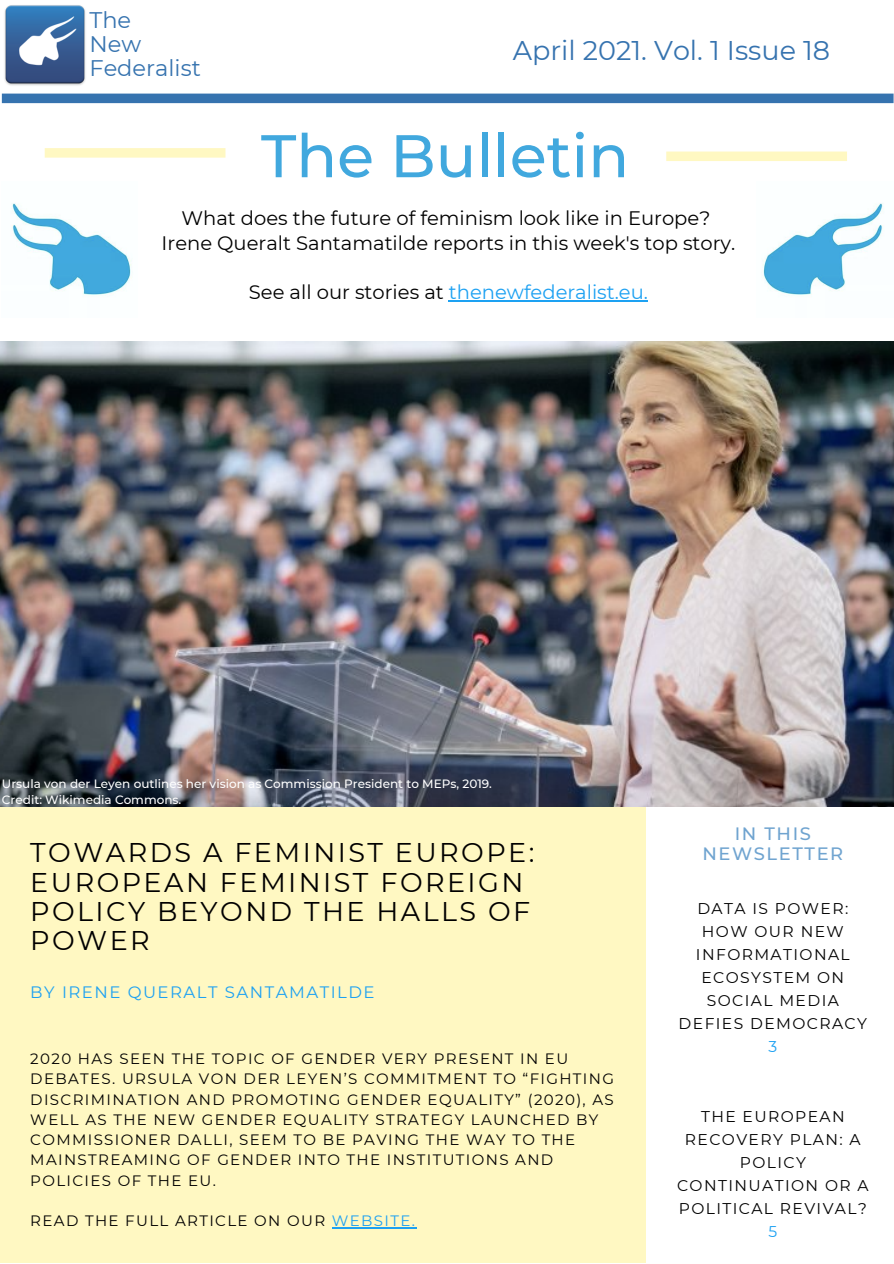
<style>
.page{position:relative;width:894px;height:1264px;background:#fff}
.page>*{position:absolute;margin:0;border:0;box-sizing:border-box;transform-origin:0 0}
.t1{font:500 60px "Montserrat";color:#41a8de}
.t2{font:27px/29.2px "Montserrat";letter-spacing:.09em;color:#000}
.t3{font:27px "Montserrat";color:#3673af}
.t4{font:22.5px "Montserrat";color:#3673af}
.t5{font:19.5px "Montserrat";color:#000}
.t6{font:19.5px "Montserrat";color:#1da1f2}
.t7{font:500 17.85px/19.8px "Montserrat";letter-spacing:.09em;color:#70a4d0;text-align:center}
.t8{font:16.5px "Montserrat";letter-spacing:.09em;color:#1da1f2}
.t9{font:15.6px/23.1px "Montserrat";letter-spacing:.09em;color:#000;text-align:center}
.t10{font:15.6px "Montserrat";color:#1da1f2}
.t11{font:15px/20.2px "Montserrat";letter-spacing:.09em;color:#000}
.t12{font:500 12px "Montserrat";color:#fff}
.s1{color:#000}
.s2{color:#1da1f2}
</style>
<div class="page">
<div style="left:0;top:692px;width:645px;height:570px;background:#fff8c2"></div>
<img style="left:4px;top:5px;width:82px;height:81px">
<div style="left:2px;top:94px;width:891px;height:9px;background:#3673af"></div>
<img style="left:12px;top:203px;width:120px;height:93px">
<img style="left:762px;top:203px;width:121px;height:93px">
<svg style="left:45px;top:148px;width:180px;height:10px;background:#fff8c4"></svg>
<svg style="left:666px;top:151px;width:180px;height:10px;background:#fff8c5"></svg>
<hr style="left:332px;top:1227px;width:84px;height:1px;background:#1da1f2">
<img style="left:0;top:341px;width:893px;height:465px">
<hr style="left:449px;top:300px;width:198px;height:1px;background:#1da1f2">
<p class="t4" style="left:89px;top:7px;width:43px">The</p>
<p class="t4" style="left:89px;top:30px;width:53px">New</p>
<p class="t4" style="left:89px;top:54px;width:113px">Federalist</p>
<p class="t3" style="left:512px;top:33px;width:319px">April 2021. Vol. 1 Issue 18</p>
<p class="t1" style="left:261px;top:119px;width:369px">The Bulletin</p>
<p class="t5" style="left:181px;top:206px;width:530px">What does the future of feminism look like in Europe?</p>
<p class="t5" style="left:161px;top:231px;width:575px">Irene Queralt Santamatilde reports in this week's top story.</p>
<p class="t6" style="left:249px;top:280px;width:400px"><span class="s1">See all our stories at</span> thenewfederalist.eu.</p>
<p class="t12" style="left:2px;top:776px;width:491px">Ursula von der Leyen outlines her vision as Commission President to MEPs, 2019.</p>
<p class="t12" style="left:2px;top:792px;width:181px">Credit: Wikimedia Commons.</p>
<p class="t2" style="left:30px;top:838px;width:505px">TOWARDS A FEMINIST EUROPE:<br>EUROPEAN FEMINIST FOREIGN<br>POLICY BEYOND THE HALLS OF<br>POWER</p>
<p class="t8" style="left:30px;top:981px;width:345px">BY IRENE QUERALT SANTAMATILDE</p>
<p class="t11" style="left:30px;top:1048px;width:585px">2020 HAS SEEN THE TOPIC OF GENDER VERY PRESENT IN EU DEBATES. URSULA VON DER LEYEN’S COMMITMENT TO “FIGHTING DISCRIMINATION AND PROMOTING GENDER EQUALITY” (2020), AS WELL AS THE NEW GENDER EQUALITY STRATEGY LAUNCHED BY COMMISSIONER DALLI, SEEM TO BE PAVING THE WAY TO THE MAINSTREAMING OF GENDER INTO THE INSTITUTIONS AND POLICIES OF THE EU.</p>
<p class="t11" style="left:30px;top:1210px;width:386px">READ THE FULL ARTICLE ON OUR <span class="s2">WEBSITE.</span></p>
<p class="t7" style="left:702px;top:823px;width:142px">IN THIS<br>NEWSLETTER</p>
<p class="t9" style="left:678px;top:896px;width:190px">DATA IS POWER:<br>HOW OUR NEW<br>INFORMATIONAL<br>ECOSYSTEM ON<br>SOCIAL MEDIA<br>DEFIES DEMOCRACY</p>
<p class="t10" style="left:768px;top:1037px;width:10px">3</p>
<p class="t9" style="left:676px;top:1104px;width:193px">THE EUROPEAN<br>RECOVERY PLAN: A<br>POLICY<br>CONTINUATION OR A<br>POLITICAL REVIVAL?</p>
<p class="t10" style="left:768px;top:1222px;width:10px">5</p>
</div>
